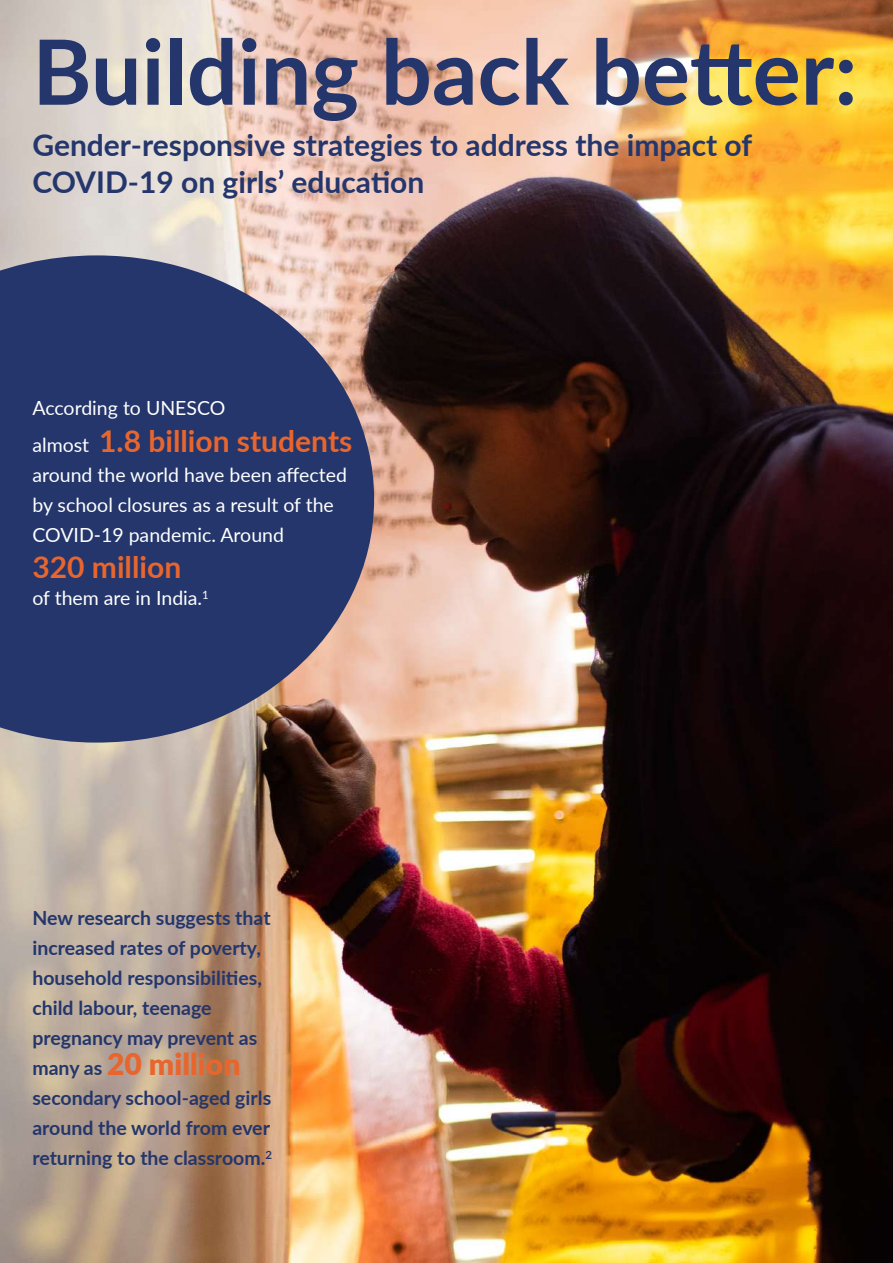
<style>
.page{position:relative;width:893px;height:1263px;background:#fff}
.page>*{position:absolute;margin:0;border:0;box-sizing:border-box;transform-origin:0 0}
.t1{font:700 90px "Lato";color:#24366b}
.t2{font:700 30px/37.5px "Lato";color:#24366b}
.t3{font:700 30px "Lato";color:#e8662e}
.t4{font:900 30px "Lato";color:#e8662e}
.t5{font:700 19.5px/30px "Lato";color:#24366b}
.t6{font:19.5px/30px "Lato";color:#fff}
.s1{font-weight:400;font-size:19.5px;color:#fff}
.s2{font-weight:700;font-size:19.5px;color:#24366b}
</style>
<div class="page">
<img style="left:0;top:0;width:893px;height:1263px">
<svg style="left:0;top:255px;width:374px;height:488px;fill:#24366b"></svg>
<h1 class="t1" style="left:32px;top:6px;width:826px">Building back better:</h1>
<h2 class="t2" style="left:32px;top:125px;width:721px">Gender-responsive strategies to address the impact of<br>COVID-19 on girls’ education</h2>
<p class="t6" style="left:32px;top:392px;width:195px">According to UNESCO</p>
<h2 class="t3" style="left:32px;top:419px;width:321px"><span class="s1">almost</span> 1.8 billion students</h2>
<p class="t6" style="left:32px;top:459px;width:316px">around the world have been affected by school closures as a result of the<br>COVID-19 pandemic. Around</p>
<h2 class="t3" style="left:32px;top:545px;width:150px">320 million</h2>
<p class="t6" style="left:32px;top:583px;width:178px">of them are in India.<sup>1</sup></p>
<p class="t5" style="left:32px;top:902px;width:240px">New research suggests that increased rates of poverty, household responsibilities, child labour, teenage pregnancy may prevent as</p>
<h2 class="t4" style="left:32px;top:1042px;width:210px"><span class="s2">many as</span> 20 million</h2>
<p class="t5" style="left:32px;top:1082px;width:241px;text-align:justify">secondary school-aged girls around the world from ever returning to the classroom.<sup>2</sup></p>
</div>
